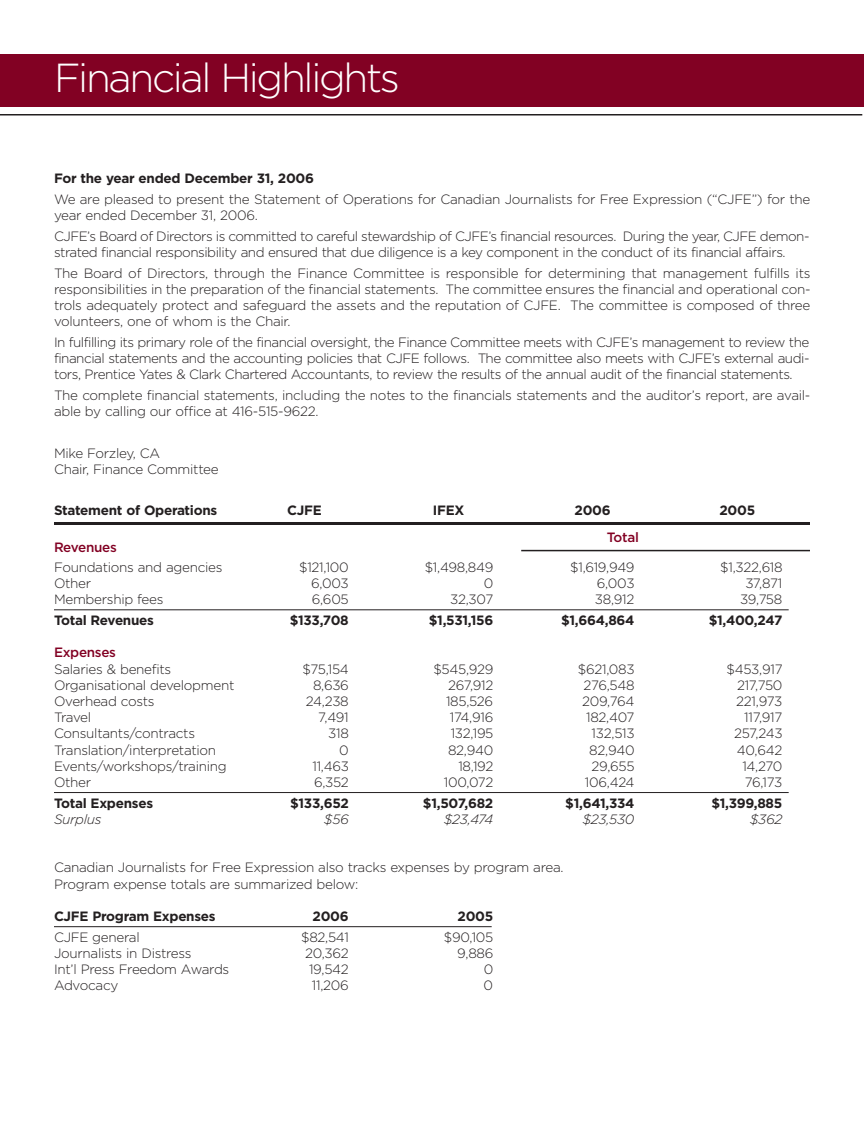
<style>
.page{position:relative;width:864px;height:1134px;background:#fff}
.page>*{position:absolute;margin:0;border:0;box-sizing:border-box;transform-origin:0 0}
.t1{font:300 40.5px "Gotham";letter-spacing:-.055em;color:#fff}
.t2{font:300 13.5px/16.2px "Gotham";letter-spacing:-.02em;color:#231f20}
.t3{font:700 13.5px "Gotham";letter-spacing:-.02em;color:#231f20}
.t4{font:italic 300 13.5px "Gotham";letter-spacing:-.02em;color:#231f20}
.t5{font:500 13.5px "Gotham";letter-spacing:-.02em;color:#820123}
</style>
<div class="page">
<hr style="left:0;top:114px;width:862px;height:2px;background:#231f20">
<div style="left:0;top:54px;width:864px;height:52px;background:#820123"></div>
<hr style="left:54px;top:610px;width:735px;height:1px;background:#231f20">
<hr style="left:54px;top:792px;width:735px;height:1px;background:#231f20">
<hr style="left:54px;top:926px;width:438px;height:1px;background:#231f20">
<hr style="left:54px;top:522px;width:756px;height:3px;background:#231f20">
<hr style="left:521px;top:550px;width:289px;height:1px;background:#231f20">
<h1 class="t1" style="left:54px;top:54px;width:348px">Financial Highlights</h1>
<p class="t3" style="left:54px;top:171px;width:262px">For the year ended December 31, 2006</p>
<p class="t2" style="left:54px;top:191px;width:758px">We are pleased to present the Statement of Operations for Canadian Journalists for Free Expression (“CJFE”) for the year ended December 31, 2006.</p>
<p class="t2" style="left:54px;top:228px;width:757px">CJFE’s Board of Directors is committed to careful stewardship of CJFE’s financial resources. During the year, CJFE demon&shy;strated financial responsibility and ensured that due diligence is a key component in the conduct of its financial affairs.</p>
<p class="t2" style="left:54px;top:265px;width:758px;text-align:justify">The Board of Directors, through the Finance Committee is responsible for determining that management fulfills its responsibilities in the preparation of the financial statements. The committee ensures the financial and operational con&shy;trols adequately protect and safeguard the assets and the reputation of CJFE. The committee is composed of three volunteers, one of whom is the Chair.</p>
<p class="t2" style="left:54px;top:334px;width:757px;text-align:justify">In fulfilling its primary role of the financial oversight, the Finance Committee meets with CJFE’s management to review the financial statements and the accounting policies that CJFE follows. The committee also meets with CJFE’s external audi&shy;tors, Prentice Yates &amp; Clark Chartered Accountants, to review the results of the annual audit of the financial statements.</p>
<p class="t2" style="left:54px;top:387px;width:758px">The complete financial statements, including the notes to the financials statements and the auditor’s report, are avail&shy;able by calling our office at 416-515-9622.</p>
<p class="t2" style="left:54px;top:445px;width:166px">Mike Forzley, CA<br>Chair, Finance Committee</p>
<p class="t3" style="left:54px;top:503px;width:165px">Statement of Operations</p>
<p class="t5" style="left:607px;top:530px;width:34px">Total</p>
<p class="t5" style="left:54px;top:540px;width:64px">Revenues</p>
<p class="t2" style="left:54px;top:559px;width:170px">Foundations and agencies</p>
<p class="t2" style="left:299px;top:559px;width:51px">$121,100</p>
<p class="t2" style="left:425px;top:559px;width:70px">$1,498,849</p>
<p class="t2" style="left:570px;top:559px;width:66px">$1,619,949</p>
<p class="t2" style="left:720px;top:559px;width:64px">$1,322,618</p>
<p class="t2" style="left:54px;top:575px;width:39px">Other</p>
<p class="t2" style="left:311px;top:575px;width:39px">6,003</p>
<p class="t2" style="left:484px;top:575px;width:11px">0</p>
<p class="t2" style="left:597px;top:575px;width:39px">6,003</p>
<p class="t2" style="left:745px;top:575px;width:39px">37,871</p>
<p class="t2" style="left:54px;top:591px;width:111px">Membership fees</p>
<p class="t2" style="left:312px;top:591px;width:39px">6,605</p>
<p class="t2" style="left:450px;top:591px;width:45px">32,307</p>
<p class="t2" style="left:595px;top:591px;width:41px">38,912</p>
<p class="t2" style="left:740px;top:591px;width:44px">39,758</p>
<p class="t3" style="left:54px;top:612px;width:101px">Total Revenues</p>
<p class="t3" style="left:290px;top:612px;width:61px">$133,708</p>
<p class="t3" style="left:429px;top:612px;width:66px">$1,531,156</p>
<p class="t3" style="left:561px;top:612px;width:75px">$1,664,864</p>
<p class="t3" style="left:709px;top:612px;width:75px">$1,400,247</p>
<p class="t5" style="left:54px;top:645px;width:64px">Expenses</p>
<p class="t2" style="left:54px;top:661px;width:119px">Salaries &amp; benefits</p>
<p class="t2" style="left:302px;top:661px;width:48px">$75,154</p>
<p class="t2" style="left:433px;top:661px;width:62px">$545,929</p>
<p class="t2" style="left:578px;top:661px;width:58px">$621,083</p>
<p class="t2" style="left:727px;top:661px;width:58px">$453,917</p>
<p class="t2" style="left:54px;top:677px;width:182px">Organisational development</p>
<p class="t2" style="left:313px;top:677px;width:37px">8,636</p>
<p class="t2" style="left:448px;top:677px;width:47px">267,912</p>
<p class="t2" style="left:584px;top:677px;width:53px">276,548</p>
<p class="t2" style="left:737px;top:677px;width:47px">217,750</p>
<p class="t2" style="left:54px;top:693px;width:102px">Overhead costs</p>
<p class="t2" style="left:306px;top:693px;width:44px">24,238</p>
<p class="t2" style="left:446px;top:693px;width:49px">185,526</p>
<p class="t2" style="left:582px;top:693px;width:54px">209,764</p>
<p class="t2" style="left:736px;top:693px;width:48px">221,973</p>
<p class="t2" style="left:54px;top:709px;width:39px">Travel</p>
<p class="t2" style="left:318px;top:709px;width:32px">7,491</p>
<p class="t2" style="left:450px;top:709px;width:45px">174,916</p>
<p class="t2" style="left:586px;top:709px;width:50px">182,407</p>
<p class="t2" style="left:744px;top:709px;width:40px">117,917</p>
<p class="t2" style="left:54px;top:726px;width:143px">Consultants/contracts</p>
<p class="t2" style="left:328px;top:726px;width:22px">318</p>
<p class="t2" style="left:451px;top:726px;width:44px">132,195</p>
<p class="t2" style="left:592px;top:726px;width:45px">132,513</p>
<p class="t2" style="left:734px;top:726px;width:50px">257,243</p>
<p class="t2" style="left:54px;top:742px;width:164px">Translation/interpretation</p>
<p class="t2" style="left:339px;top:742px;width:11px">0</p>
<p class="t2" style="left:448px;top:742px;width:47px">82,940</p>
<p class="t2" style="left:589px;top:742px;width:47px">82,940</p>
<p class="t2" style="left:737px;top:742px;width:47px">40,642</p>
<p class="t2" style="left:54px;top:758px;width:174px">Events/workshops/training</p>
<p class="t2" style="left:312px;top:758px;width:38px">11,463</p>
<p class="t2" style="left:458px;top:758px;width:37px">18,192</p>
<p class="t2" style="left:591px;top:758px;width:45px">29,655</p>
<p class="t2" style="left:742px;top:758px;width:42px">14,270</p>
<p class="t2" style="left:54px;top:774px;width:39px">Other</p>
<p class="t2" style="left:314px;top:774px;width:36px">6,352</p>
<p class="t2" style="left:444px;top:774px;width:51px">100,072</p>
<p class="t2" style="left:585px;top:774px;width:51px">106,424</p>
<p class="t2" style="left:745px;top:774px;width:39px">76,173</p>
<p class="t3" style="left:54px;top:795px;width:101px">Total Expenses</p>
<p class="t3" style="left:290px;top:795px;width:60px">$133,652</p>
<p class="t3" style="left:423px;top:795px;width:72px">$1,507,682</p>
<p class="t3" style="left:565px;top:795px;width:71px">$1,641,334</p>
<p class="t3" style="left:711px;top:795px;width:73px">$1,399,885</p>
<p class="t4" style="left:54px;top:811px;width:49px">Surplus</p>
<p class="t4" style="left:324px;top:811px;width:26px">$56</p>
<p class="t4" style="left:444px;top:811px;width:51px">$23,474</p>
<p class="t4" style="left:583px;top:811px;width:53px">$23,530</p>
<p class="t4" style="left:750px;top:811px;width:34px">$362</p>
<p class="t2" style="left:54px;top:860px;width:511px">Canadian Journalists for Free Expression also tracks expenses by program area.<br>Program expense totals are summarized below:</p>
<p class="t3" style="left:54px;top:909px;width:163px">CJFE Program Expenses</p>
<p class="t3" style="left:313px;top:909px;width:38px">2006</p>
<p class="t3" style="left:458px;top:909px;width:37px">2005</p>
<p class="t2" style="left:54px;top:929px;width:87px">CJFE general</p>
<p class="t2" style="left:301px;top:929px;width:49px">$82,541</p>
<p class="t2" style="left:444px;top:929px;width:51px">$90,105</p>
<p class="t2" style="left:54px;top:945px;width:139px">Journalists in Distress</p>
<p class="t2" style="left:305px;top:945px;width:45px">20,362</p>
<p class="t2" style="left:457px;top:945px;width:38px">9,886</p>
<p class="t2" style="left:54px;top:961px;width:177px">Int’l Press Freedom Awards</p>
<p class="t2" style="left:309px;top:961px;width:41px">19,542</p>
<p class="t2" style="left:484px;top:961px;width:11px">0</p>
<p class="t2" style="left:54px;top:978px;width:66px">Advocacy</p>
<p class="t2" style="left:312px;top:978px;width:38px">11,206</p>
<p class="t2" style="left:484px;top:978px;width:11px">0</p>
<p class="t3" style="left:287px;top:503px;width:36px">CJFE</p>
<p class="t3" style="left:433px;top:503px;width:33px">IFEX</p>
<p class="t3" style="left:575px;top:503px;width:38px">2006</p>
<p class="t3" style="left:720px;top:503px;width:37px">2005</p>
</div>
